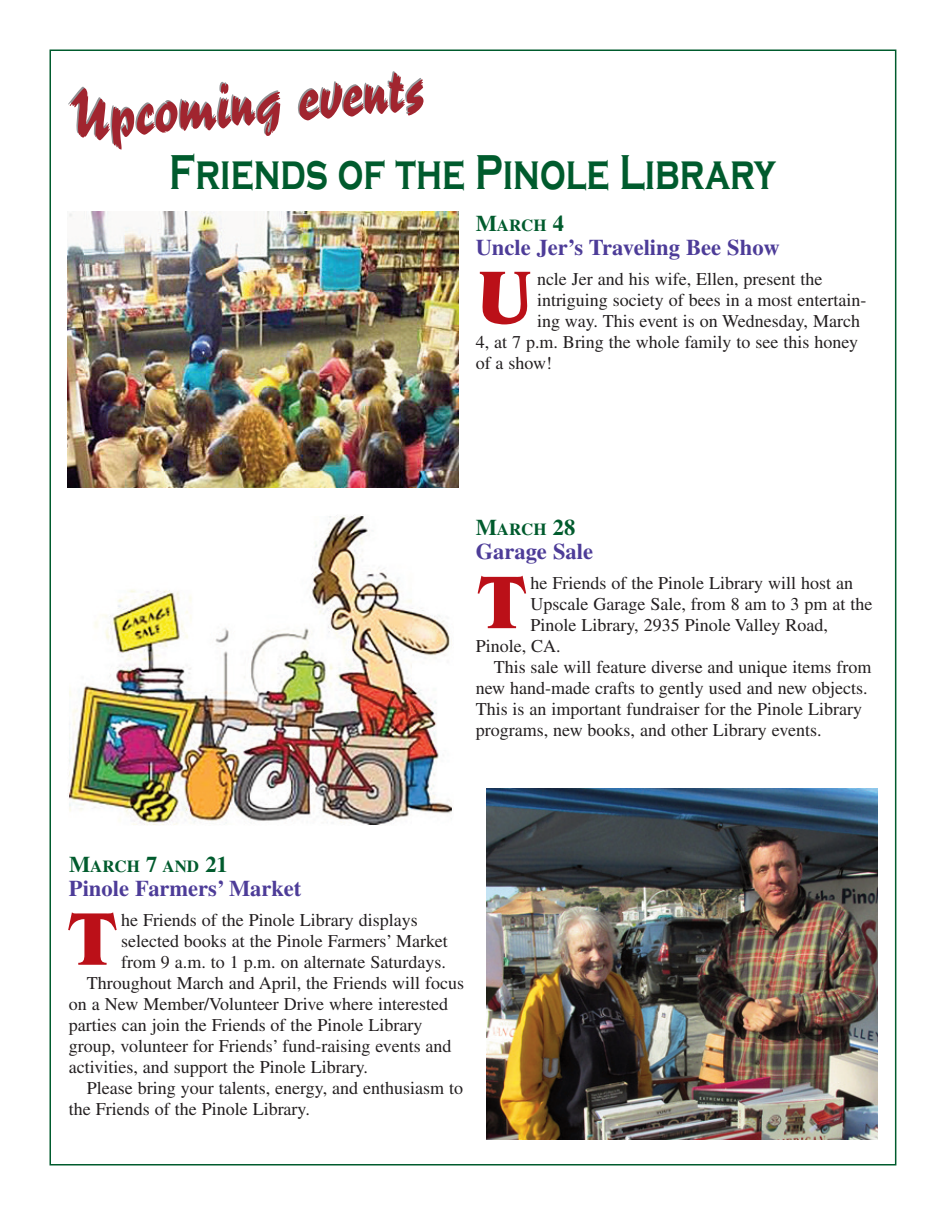
<style>
.page{position:relative;width:945px;height:1215px;background:#fff}
.page>*{position:absolute;margin:0;border:0;box-sizing:border-box;transform-origin:0 0}
.t1{font:700 78px "Benguiat";color:#bb1018}
.t2{font:64.5px "Reporter Two";color:#a1252f}
.t3{font:700 50.4px "Copperplate Gothic";color:#005b2d;scale:.71 1}
.t4{font:700 22.5px "Times";color:#4d3c98}
.t5{font:18px "Times";color:#231f20}
.t6{font:700 16.8px "Times";color:#005b2d}
.s1{font-size:22.5px}
</style>
<div class="page">
<img style="left:69px;top:514px;width:383px;height:311px">
<img style="left:486px;top:788px;width:392px;height:352px">
<img style="left:68px;top:212px;width:391px;height:276px">
<h2 class="t2" style="left:66px;top:90px;width:358px;rotate:-5deg">Upcoming events</h2>
<h3 class="t3" style="left:169px;top:144px;width:856px">Friends of the Pinole Library</h3>
<p class="t6" style="left:476px;top:220px;width:90px"><span class="s1">M</span>ARCH <span class="s1">4</span></p>
<p class="t4" style="left:476px;top:240px;width:305px">Uncle Jer’s Traveling Bee Show</p>
<p class="t5" style="left:537px;top:273px;width:287px">ncle Jer and his wife, Ellen, present the</p>
<p class="t5" style="left:537px;top:294px;width:331px">intriguing society of bees in a most entertain-</p>
<p class="t5" style="left:537px;top:315px;width:325px">ing way. This event is on Wednesday, March</p>
<p class="t5" style="left:476px;top:336px;width:384px">4, at 7 p.m. Bring the whole family to see this honey</p>
<p class="t5" style="left:476px;top:357px;width:78px">of a show!</p>
<h1 class="t1" style="left:478px;top:269px;width:55px">U</h1>
<p class="t6" style="left:476px;top:523px;width:101px"><span class="s1">M</span>ARCH <span class="s1">28</span></p>
<p class="t4" style="left:476px;top:544px;width:119px">Garage Sale</p>
<p class="t5" style="left:531px;top:576px;width:324px">he Friends of the Pinole Library will host an</p>
<p class="t5" style="left:531px;top:597px;width:343px">Upscale Garage Sale, from 8 am to 3 pm at the</p>
<p class="t5" style="left:531px;top:618px;width:299px">Pinole Library, 2935 Pinole Valley Road,</p>
<p class="t5" style="left:476px;top:639px;width:86px">Pinole, CA.</p>
<p class="t5" style="left:494px;top:660px;width:379px">This sale will feature diverse and unique items from</p>
<p class="t5" style="left:476px;top:681px;width:394px">new hand-made crafts to gently used and new objects.</p>
<p class="t5" style="left:476px;top:702px;width:388px">This is an important fundraiser for the Pinole Library</p>
<p class="t5" style="left:476px;top:723px;width:347px">programs, new books, and other Library events.</p>
<h1 class="t1" style="left:478px;top:574px;width:48px">T</h1>
<p class="t6" style="left:69px;top:861px;width:160px"><span class="s1">M</span>ARCH <span class="s1">7</span> AND <span class="s1">21</span></p>
<p class="t4" style="left:69px;top:881px;width:234px">Pinole Farmers’ Market</p>
<p class="t5" style="left:121px;top:914px;width:298px">he Friends of the Pinole Library displays</p>
<p class="t5" style="left:121px;top:935px;width:328px">selected books at the Pinole Farmers’ Market</p>
<p class="t5" style="left:121px;top:956px;width:326px">from 9 a.m. to 1 p.m. on alternate Saturdays.</p>
<p class="t5" style="left:87px;top:977px;width:379px">Throughout March and April, the Friends will focus</p>
<p class="t5" style="left:69px;top:998px;width:381px">on a New Member/Volunteer Drive where interested</p>
<p class="t5" style="left:69px;top:1019px;width:355px">parties can join the Friends of the Pinole Library</p>
<p class="t5" style="left:69px;top:1040px;width:384px">group, volunteer for Friends’ fund-raising events and</p>
<p class="t5" style="left:69px;top:1061px;width:301px">activities, and support the Pinole Library.</p>
<p class="t5" style="left:87px;top:1082px;width:378px">Please bring your talents, energy, and enthusiasm to</p>
<p class="t5" style="left:69px;top:1103px;width:242px">the Friends of the Pinole Library.</p>
<h1 class="t1" style="left:69px;top:910px;width:48px">T</h1>
</div>
